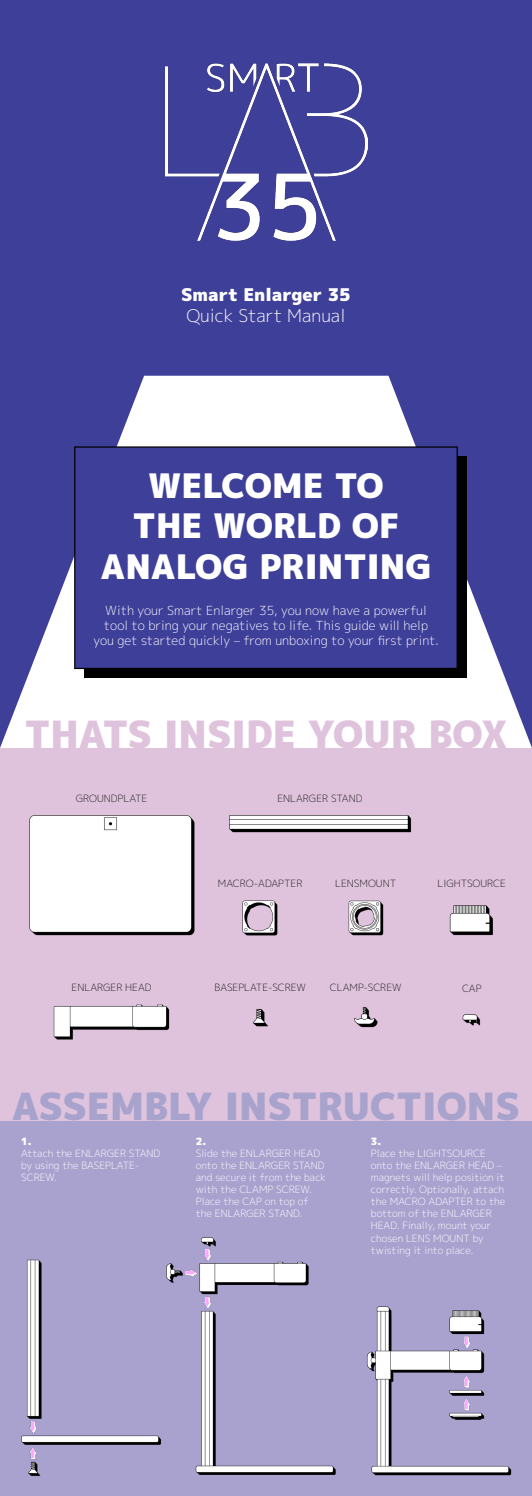
<style>
.page{position:relative;width:532px;height:1496px;background:#fff}
.page>*{position:absolute;margin:0;border:0;box-sizing:border-box;transform-origin:0 0}
.t1{font:900 37.5px "MPLUS1 p";color:#a7a3cd}
.t2{font:900 37.5px "MPLUS1 p";color:#dfc3dd}
.t3{font:900 33.75px/40.5px "MPLUS1 p";color:#fff;text-align:center}
.t4{font:300 17.5px "MPLUS1 p";color:#fff}
.t5{font:900 17.5px "MPLUS1 p";color:#fff}
.t6{font:300 12.5px/15px "MPLUS1 p";color:#fff;text-align:center}
.t7{font:300 10px/12px "MPLUS1 p";color:#fff}
.t8{font:300 10px "MPLUS1 p";color:#231f20}
.t9{font:900 10px "MPLUS1 p";color:#fff}
</style>
<div class="page">
<div style="left:0;top:1120px;width:531px;height:375px;background:#a9a2cf"></div>
<div style="left:0;top:0;width:531px;height:748px;background:#3e3f99"></div>
<svg style="left:0;top:376px;width:531px;height:372px;fill:#fff"></svg>
<div style="left:0;top:748px;width:531px;height:372px;background:#dfc3dd"></div>
<div style="left:84px;top:456px;width:382px;height:221px;background:#000001"></div>
<div style="left:74px;top:446px;width:383px;height:223px;background:#3e3f99;border:1px solid #000001"></div>
<img style="left:166px;top:63px;width:201px;height:178px">
<img style="left:29px;top:815px;width:166px;height:121px">
<img style="left:53px;top:1004px;width:117px;height:36px">
<img style="left:229px;top:815px;width:182px;height:18px">
<img style="left:354px;top:1007px;width:24px;height:20px">
<img style="left:253px;top:1009px;width:15px;height:18px">
<img style="left:449px;top:905px;width:44px;height:31px">
<img style="left:242px;top:900px;width:36px;height:36px">
<img style="left:462px;top:1014px;width:19px;height:12px">
<img style="left:348px;top:900px;width:36px;height:36px">
<img style="left:367px;top:1306px;width:145px;height:170px">
<img style="left:21px;top:1259px;width:139px;height:217px">
<img style="left:160px;top:1237px;width:175px;height:238px">
<h3 class="t5" style="left:181px;top:283px;width:171px">Smart Enlarger 35</h3>
<h3 class="t4" style="left:186px;top:304px;width:161px">Quick Start Manual</h3>
<h2 class="t3" style="left:100px;top:465px;width:332px">WELCOME TO<br>THE WORLD OF<br>ANALOG PRINTING</h2>
<p class="t6" style="left:93px;top:602px;width:346px">With your Smart Enlarger 35, you now have a powerful tool to bring your negatives to life. This guide will help you get started quickly – from unboxing to your first print.</p>
<h1 class="t2" style="left:24px;top:707px;width:484px">THATS INSIDE YOUR BOX</h1>
<p class="t8" style="left:76px;top:791px;width:73px">GROUNDPLATE</p>
<p class="t8" style="left:72px;top:980px;width:81px">ENLARGER HEAD</p>
<p class="t8" style="left:277px;top:791px;width:87px">ENLARGER STAND</p>
<p class="t8" style="left:218px;top:876px;width:86px">MACRO-ADAPTER</p>
<p class="t8" style="left:437px;top:876px;width:70px">LIGHTSOURCE</p>
<p class="t8" style="left:335px;top:876px;width:62px">LENSMOUNT</p>
<p class="t8" style="left:214px;top:980px;width:93px">BASEPLATE-SCREW</p>
<p class="t8" style="left:330px;top:980px;width:73px">CLAMP-SCREW</p>
<p class="t8" style="left:462px;top:981px;width:21px">CAP</p>
<h1 class="t1" style="left:12px;top:1079px;width:509px">ASSEMBLY INSTRUCTIONS</h1>
<p class="t9" style="left:21px;top:1134px;width:12px">1.</p>
<p class="t7" style="left:21px;top:1147px;width:140px">Attach the ENLARGER STAND by using the BASEPLATE-<br>SCREW.</p>
<p class="t9" style="left:196px;top:1134px;width:12px">2.</p>
<p class="t7" style="left:196px;top:1147px;width:131px">Slide the ENLARGER HEAD onto the ENLARGER STAND and secure it from the back with the CLAMP SCREW.<br>Place the CAP on top of the ENLARGER STAND.</p>
<p class="t9" style="left:371px;top:1134px;width:12px">3.</p>
<p class="t7" style="left:371px;top:1147px;width:136px">Place the LIGHTSOURCE onto the ENLARGER HEAD – magnets will help position it correctly. Optionally, attach the MACRO ADAPTER to the bottom of the ENLARGER<br>HEAD. Finally, mount your chosen LENS MOUNT by twisting it into place.</p>
</div>
